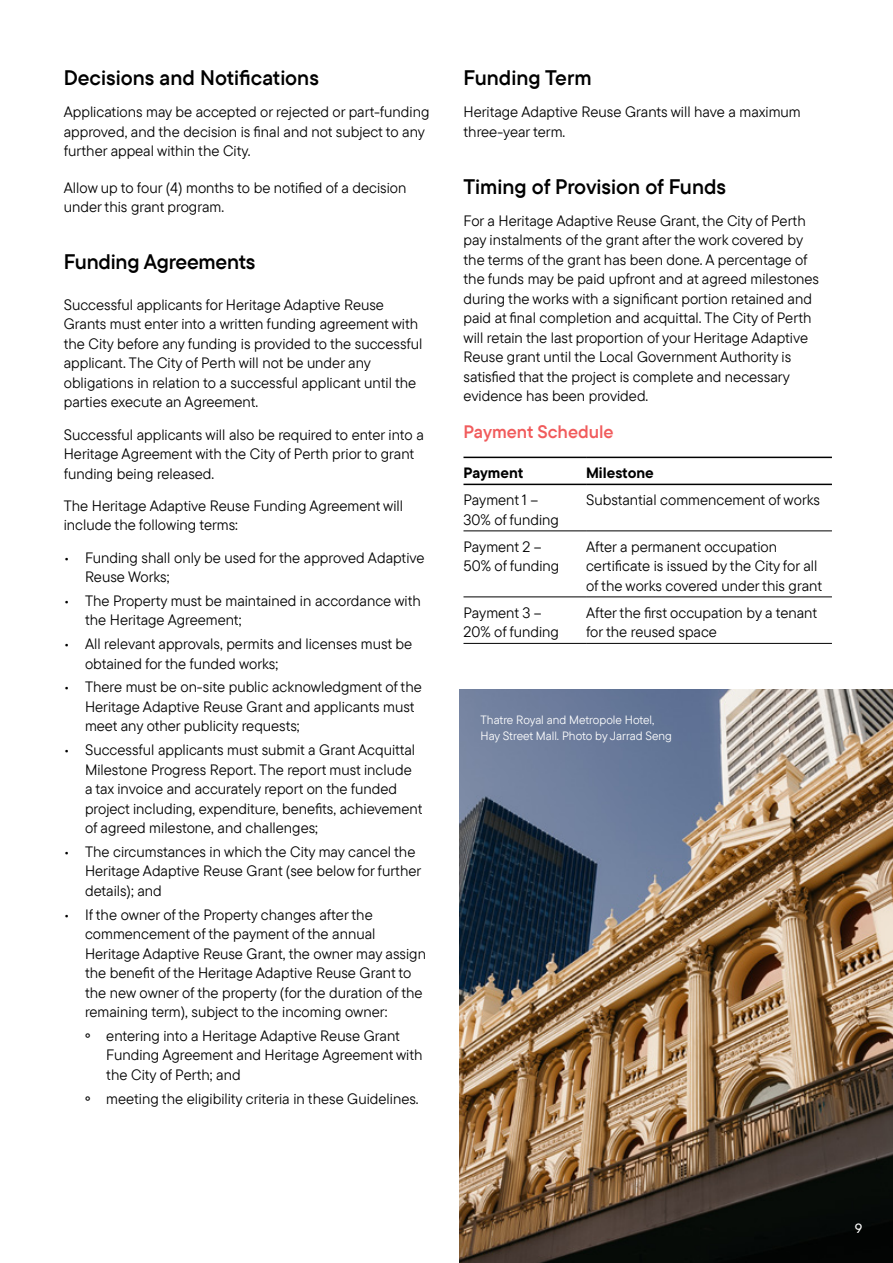
<style>
.page{position:relative;width:893px;height:1263px;background:#fff}
.page>*{position:absolute;margin:0;border:0;box-sizing:border-box;transform-origin:0 0}
.t1{font:21px "TT Commons Pro Db";color:#000}
.t2{font:18px "TT Commons Pro Db";color:#f15b5c}
.t3{font:15px/19.5px "TT Commons Pro";color:#000}
.t4{font:700 15px "TT Commons Pro";color:#000}
.t5{font:500 13.5px "TT Commons Pro";color:#fff}
.t6{font:12px/16.5px "TT Commons Pro";color:#fff}
.s1{font-weight:500}
</style>
<div class="page">
<hr style="left:463px;top:457px;width:123px;height:1px;background:#000">
<hr style="left:586px;top:457px;width:246px;height:1px;background:#000">
<hr style="left:463px;top:484px;width:123px;height:1px;background:#000">
<hr style="left:586px;top:484px;width:246px;height:1px;background:#000">
<hr style="left:463px;top:530px;width:123px;height:1px;background:#000">
<hr style="left:586px;top:530px;width:246px;height:1px;background:#000">
<hr style="left:463px;top:596px;width:123px;height:1px;background:#000">
<hr style="left:586px;top:596px;width:246px;height:1px;background:#000">
<hr style="left:463px;top:643px;width:123px;height:1px;background:#000">
<hr style="left:586px;top:643px;width:246px;height:1px;background:#000">
<img style="left:459px;top:689px;width:434px;height:574px">
<h1 class="t1" style="left:64px;top:62px;width:257px">Decisions and Notifications</h1>
<p class="t3" style="left:64px;top:102px;width:367px">Applications may be accepted or rejected or part-funding approved, and the decision is final and not subject to any further appeal within the City.</p>
<p class="t3" style="left:64px;top:178px;width:344px">Allow up to four (4) months to be notified of a decision under this grant program.</p>
<h1 class="t1" style="left:64px;top:246px;width:193px">Funding Agreements</h1>
<p class="t3" style="left:64px;top:295px;width:360px">Successful applicants for Heritage Adaptive Reuse Grants must enter into a written funding agreement with the City before any funding is provided to the successful applicant. The City of Perth will not be under any obligations in relation to a successful applicant until the parties execute an Agreement.</p>
<p class="t3" style="left:64px;top:425px;width:361px">Successful applicants will also be required to enter into a<br>Heritage Agreement with the City of Perth prior to grant funding being released.</p>
<p class="t3" style="left:64px;top:496px;width:341px">The Heritage Adaptive Reuse Funding Agreement will include the following terms:</p>
<p class="t3" style="left:85px;top:548px;width:341px;text-indent:-21px">• Funding shall only be used for the approved Adaptive<br>Reuse Works;</p>
<p class="t3" style="left:85px;top:591px;width:337px;text-indent:-21px">• The Property must be maintained in accordance with the Heritage Agreement;</p>
<p class="t3" style="left:85px;top:634px;width:329px;text-indent:-21px">• All relevant approvals, permits and licenses must be obtained for the funded works;</p>
<p class="t3" style="left:85px;top:677px;width:338px;text-indent:-21px">• There must be on-site public acknowledgment of the<br>Heritage Adaptive Reuse Grant and applicants must meet any other publicity requests;</p>
<p class="t3" style="left:85px;top:740px;width:339px;text-indent:-21px">• Successful applicants must submit a Grant Acquittal Milestone Progress Report. The report must include a tax invoice and accurately report on the funded project including, expenditure, benefits, achievement of agreed milestone, and challenges;</p>
<p class="t3" style="left:85px;top:842px;width:338px;text-indent:-21px">• The circumstances in which the City may cancel the<br>Heritage Adaptive Reuse Grant (see below for further details); and</p>
<p class="t3" style="left:85px;top:905px;width:342px;text-indent:-21px">• If the owner of the Property changes after the commencement of the payment of the annual Heritage Adaptive Reuse Grant, the owner may assign the benefit of the Heritage Adaptive Reuse Grant to the new owner of the property (for the duration of the remaining term), subject to the incoming owner:</p>
<p class="t3" style="left:106px;top:1026px;width:318px;text-indent:-21px"><span class="s1">°</span> entering into a Heritage Adaptive Reuse Grant<br>Funding Agreement and Heritage Agreement with the City of Perth; and</p>
<p class="t3" style="left:85px;top:1089px;width:335px"><span class="s1">°</span> meeting the eligibility criteria in these Guidelines.</p>
<h1 class="t1" style="left:463px;top:62px;width:130px">Funding Term</h1>
<p class="t3" style="left:463px;top:102px;width:339px">Heritage Adaptive Reuse Grants will have a maximum three-year term.</p>
<h1 class="t1" style="left:463px;top:171px;width:264px">Timing of Provision of Funds</h1>
<p class="t3" style="left:463px;top:211px;width:357px">For a Heritage Adaptive Reuse Grant, the City of Perth pay instalments of the grant after the work covered by the terms of the grant has been done. A percentage of the funds may be paid upfront and at agreed milestones during the works with a significant portion retained and paid at final completion and acquittal. The City of Perth will retain the last proportion of your Heritage Adaptive Reuse grant until the Local Government Authority is satisfied that the project is complete and necessary evidence has been provided.</p>
<p class="t2" style="left:463px;top:418px;width:152px">Payment Schedule</p>
<p class="t4" style="left:463px;top:462px;width:61px">Payment</p>
<p class="t4" style="left:586px;top:462px;width:69px">Milestone</p>
<p class="t3" style="left:463px;top:490px;width:97px">Payment 1 –<br>30% of funding</p>
<p class="t3" style="left:586px;top:490px;width:235px">Substantial commencement of works</p>
<p class="t3" style="left:463px;top:537px;width:97px">Payment 2 –<br>50% of funding</p>
<p class="t3" style="left:586px;top:537px;width:238px">After a permanent occupation certificate is issued by the City for all of the works covered under this grant</p>
<p class="t3" style="left:463px;top:603px;width:97px">Payment 3 –<br>20% of funding</p>
<p class="t3" style="left:586px;top:603px;width:233px">After the first occupation by a tenant for the reused space</p>
<p class="t6" style="left:480px;top:711px;width:193px">Thatre Royal and Metropole Hotel,<br>Hay Street Mall. Photo by Jarrad Seng</p>
<p class="t5" style="left:855px;top:1218px;width:9px">9</p>
</div>
